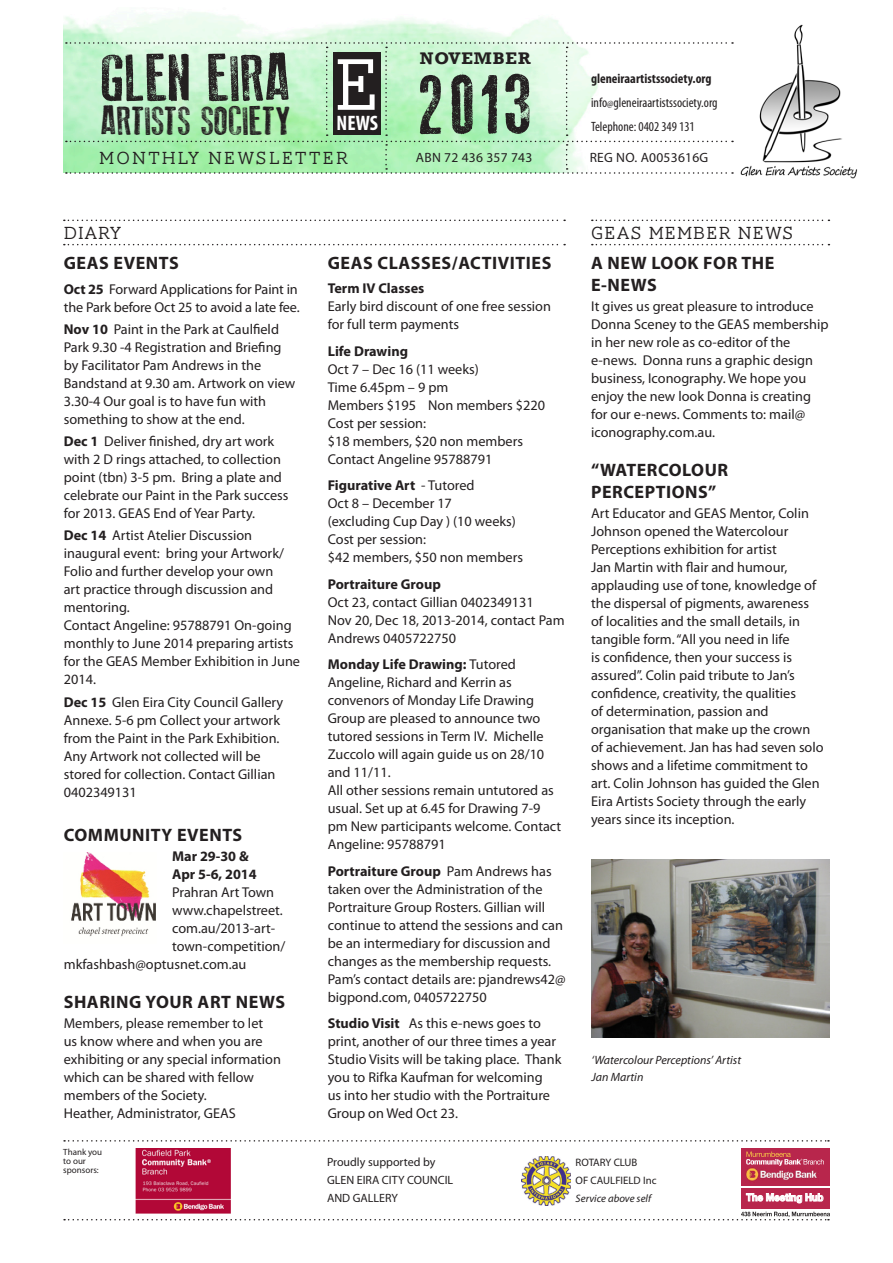
<style>
.page{position:relative;width:893px;height:1263px;background:#fff}
.page>*{position:absolute;margin:0;border:0;box-sizing:border-box;transform-origin:0 0}
.t1{font:87px "Old Press";color:#231f20}
.t2{font:300 75px "AW Conqueror Slab";color:#fff}
.t3{font:66.15px "Old Press";color:#231f20}
.t4{font:40.5px "Old Press";color:#231f20}
.t5{font:700 condensed 21px "Myriad Pro";color:#fff}
.t6{font:700 18px/21.6px "Myriad Pro";letter-spacing:.03em;color:#231f20}
.SECTION_HEADER{font:300 18px "AW Conqueror Slab";letter-spacing:.06em;color:#231f20}
.SECTION_HEADER-2{font:300 18px "AW Conqueror Slab";letter-spacing:.12em;color:#231f20}
.t7{font:700 17.25px "Rockwell";letter-spacing:.05em;color:#231f20}
.diary_body_text{font:14.25px/18px "Myriad Pro";color:#231f20}
.Body_text{font:14.25px/18px "Myriad Pro";color:#231f20}
.Diary_headers{font:14.25px/18px "Myriad Pro";color:#231f20}
.diary_body_text-2{font:700 14.25px "Myriad Pro";color:#231f20}
.Diary_headers-2{font:700 14.25px "Myriad Pro";color:#231f20}
.t8{font:condensed 13.5px "Myriad Pro";color:#231f20}
.t9{font:13.5px "Myriad Pro";letter-spacing:.02em;color:#231f20}
.t10{font:700 condensed 13.5px "Myriad Pro";color:#231f20}
.t11{font:12px/18px "Myriad Pro";color:#231f20}
.t12{font:italic 12px/16.5px "Myriad Pro";color:#231f20}
.t13{font:10.8px "Myriad Pro";color:#231f20}
.t14{font:italic 10.8px "Myriad Pro";color:#231f20}
.t15{font:700 10.35px "Helvetica Neue";color:#fff;scale:.91 1}
.diary_body_text-3{font:9px/9px "Myriad Pro";color:#231f20}
.s1{font-size:10.5px}
.s2{font-weight:700}
.s3{font-weight:400}
</style>
<div class="page">
<img style="left:64px;top:12px;width:510px;height:160px">
<div style="left:741px;top:1188px;width:89px;height:20px;background:#b8264c"></div>
<svg style="left:746px;top:1193px;width:77px;height:10px"></svg>
<div style="left:741px;top:1148px;width:88px;height:37px;background:#b8264c"></div>
<svg style="left:746px;top:1151px;width:78px;height:15px"></svg>
<img style="left:746px;top:1167px;width:71px;height:15px">
<img style="left:522px;top:1156px;width:49px;height:49px">
<svg style="left:64px;top:1140px;width:765px;height:1px"></svg>
<svg style="left:64px;top:1212px;width:766px;height:8px"></svg>
<svg style="left:66px;top:42px;width:667px;height:132px"></svg>
<img style="left:592px;top:860px;width:237px;height:178px">
<svg style="left:64px;top:244px;width:501px;height:1px"></svg>
<svg style="left:64px;top:220px;width:501px;height:1px"></svg>
<svg style="left:592px;top:244px;width:237px;height:1px"></svg>
<svg style="left:592px;top:220px;width:237px;height:1px"></svg>
<img style="left:740px;top:24px;width:118px;height:155px">
<img style="left:71px;top:852px;width:85px;height:85px">
<img style="left:135px;top:1148px;width:95px;height:65px">
<p class="t3" style="left:101px;top:41px;width:192px">GLEN EIRA</p>
<p class="t4" style="left:101px;top:98px;width:192px">ARTISTS SOCIETY</p>
<p class="t2" style="left:334px;top:45px;width:48px">E</p>
<p class="t5" style="left:336px;top:110px;width:43px">NEWS</p>
<p class="t7" style="left:420px;top:47px;width:112px">NOVEMBER</p>
<p class="t1" style="left:419px;top:55px;width:116px">2013</p>
<p class="t10" style="left:591px;top:70px;width:122px">gleneiraartistssociety.org</p>
<p class="t8" style="left:591px;top:94px;width:128px">info<span class="s1">@</span>gleneiraartistssociety.org</p>
<p class="t8" style="left:591px;top:118px;width:105px">Telephone: 0402 349 131</p>
<p class="SECTION_HEADER-2" style="left:99px;top:148px;width:251px">MONTHLY NEWSLETTER</p>
<p class="t9" style="left:416px;top:149px;width:118px">ABN 72 436 357 743</p>
<p class="t9" style="left:590px;top:149px;width:120px">REG NO. A0053616G</p>
<p class="SECTION_HEADER" style="left:64px;top:224px;width:59px">DIARY</p>
<p class="t6" style="left:64px;top:252px;width:117px">GEAS EVENTS</p>
<p class="Diary_headers" style="left:64px;top:280px;width:237px"><span class="s2">Oct 25</span> Forward Applications for Paint in the Park before Oct 25 to avoid a late fee.</p>
<p class="Diary_headers" style="left:64px;top:320px;width:233px"><span class="s2">Nov 10</span> Paint in the Park at Caulfield Park 9.30 -4 Registration and Briefing by Facilitator Pam Andrews in the Bandstand at 9.30 am. Artwork on view 3.30-4 Our goal is to have fun with something to show at the end.</p>
<p class="Diary_headers" style="left:64px;top:432px;width:226px"><span class="s2">Dec 1</span> Deliver finished, dry art work with 2 D rings attached, to collection point (tbn) 3-5 pm. Bring a plate and celebrate our Paint in the Park success for 2013. GEAS End of Year Party.</p>
<p class="Diary_headers" style="left:64px;top:526px;width:222px"><span class="s2">Dec 14</span> Artist Atelier Discussion inaugural event: bring your Artwork/<br>Folio and further develop your own art practice through discussion and mentoring.</p>
<p class="diary_body_text" style="left:64px;top:616px;width:238px">Contact Angeline: 95788791 On-going monthly to June 2014 preparing artists for the GEAS Member Exhibition in June<br>2014.</p>
<p class="Diary_headers" style="left:64px;top:693px;width:221px"><span class="s2">Dec 15</span> Glen Eira City Council Gallery<br>Annexe. 5-6 pm Collect your artwork from the Paint in the Park Exhibition.<br>Any Artwork not collected will be stored for collection. Contact Gillian<br>0402349131</p>
<p class="t6" style="left:64px;top:823px;width:180px">COMMUNITY EVENTS</p>
<p class="diary_body_text-2" style="left:172px;top:846px;width:78px">Mar 29-30 &amp;</p>
<p class="diary_body_text-2" style="left:172px;top:864px;width:86px">Apr 5-6, 2014</p>
<p class="Body_text" style="left:172px;top:883px;width:104px">Prahran Art Town</p>
<p class="Body_text" style="left:172px;top:901px;width:115px">www.chapelstreet. com.au/2013-art&shy;town-competition/</p>
<p class="Body_text" style="left:64px;top:955px;width:184px">mkfashbash@optusnet.com.au</p>
<p class="t6" style="left:64px;top:991px;width:223px">SHARING YOUR ART NEWS</p>
<p class="Body_text" style="left:64px;top:1014px;width:219px">Members, please remember to let<br>us know where and when you are exhibiting or any special information which can be shared with fellow members of the Society.</p>
<p class="Body_text" style="left:64px;top:1104px;width:173px">Heather, Administrator, GEAS</p>
<p class="t6" style="left:328px;top:251px;width:225px">GEAS CLASSES/ACTIVITIES</p>
<p class="Diary_headers-2" style="left:328px;top:279px;width:98px">Term IV Classes</p>
<p class="diary_body_text" style="left:328px;top:297px;width:225px">Early bird discount of one free session for full term payments</p>
<p class="diary_body_text-2" style="left:328px;top:342px;width:82px">Life Drawing</p>
<p class="diary_body_text" style="left:328px;top:360px;width:153px">Oct 7 – Dec 16 (11 weeks)</p>
<p class="diary_body_text" style="left:328px;top:378px;width:122px">Time 6.45pm – 9 pm</p>
<p class="diary_body_text" style="left:328px;top:396px;width:219px">Members $195 Non members $220</p>
<p class="diary_body_text" style="left:328px;top:414px;width:100px">Cost per session:</p>
<p class="diary_body_text" style="left:328px;top:432px;width:197px">$18 members, $20 non members</p>
<p class="diary_body_text" style="left:328px;top:450px;width:166px">Contact Angeline 95788791</p>
<p class="diary_body_text-2" style="left:328px;top:476px;width:148px">Figurative Art <span class="s3">- Tutored</span></p>
<p class="diary_body_text" style="left:328px;top:494px;width:126px">Oct 8 – December 17</p>
<p class="diary_body_text" style="left:328px;top:512px;width:190px">(excluding Cup Day ) (10 weeks)</p>
<p class="diary_body_text" style="left:328px;top:530px;width:100px">Cost per session:</p>
<p class="diary_body_text" style="left:328px;top:548px;width:197px">$42 members, $50 non members</p>
<p class="diary_body_text-2" style="left:328px;top:575px;width:115px">Portraiture Group</p>
<p class="diary_body_text" style="left:328px;top:593px;width:208px">Oct 23, contact Gillian 0402349131</p>
<p class="diary_body_text" style="left:328px;top:611px;width:238px">Nov 20, Dec 18, 2013-2014, contact Pam<br>Andrews 0405722750</p>
<p class="diary_body_text-2" style="left:328px;top:655px;width:190px">Monday Life Drawing: <span class="s3">Tutored</span></p>
<p class="diary_body_text" style="left:328px;top:673px;width:218px">Angeline, Richard and Kerrin as convenors of Monday Life Drawing<br>Group are pleased to announce two tutored sessions in Term IV. Michelle<br>Zuccolo will again guide us on 28/10 and 11/11.</p>
<p class="diary_body_text" style="left:328px;top:781px;width:235px">All other sessions remain untutored as usual. Set up at 6.45 for Drawing 7-9 pm New participants welcome. Contact Angeline: 95788791</p>
<p class="diary_body_text" style="left:328px;top:862px;width:239px"><span class="s2">Portraiture Group</span> Pam Andrews has taken over the Administration of the Portraiture Group Rosters. Gillian will continue to attend the sessions and can be an intermediary for discussion and changes as the membership requests.<br>Pam’s contact details are: pjandrews42@ bigpond.com, 0405722750</p>
<p class="diary_body_text" style="left:328px;top:1014px;width:235px"><span class="s2">Studio Visit</span> As this e-news goes to print, another of our three times a year Studio Visits will be taking place. Thank you to Rifka Kaufman for welcoming<br>us into her studio with the Portraiture Group on Wed Oct 23.</p>
<p class="SECTION_HEADER" style="left:591px;top:224px;width:204px">GEAS MEMBER NEWS</p>
<p class="t6" style="left:591px;top:252px;width:185px">A NEW LOOK FOR THE<br>E-NEWS</p>
<p class="Body_text" style="left:591px;top:297px;width:239px">It gives us great pleasure to introduce Donna Sceney to the GEAS membership in her new role as co-editor of the e-news. Donna runs a graphic design business, Iconography. We hope you enjoy the new look Donna is creating for our e-news. Comments to: mail@ iconography.com.au.</p>
<p class="t6" style="left:591px;top:459px;width:139px">“WATERCOLOUR<br>PERCEPTIONS”</p>
<p class="Body_text" style="left:591px;top:504px;width:234px">Art Educator and GEAS Mentor, Colin Johnson opened the Watercolour Perceptions exhibition for artist<br>Jan Martin with flair and humour, applauding use of tone, knowledge of the dispersal of pigments, awareness of localities and the small details, in tangible form. “All you need in life<br>is confidence, then your success is assured”. Colin paid tribute to Jan’s confidence, creativity, the qualities<br>of determination, passion and organisation that make up the crown of achievement. Jan has had seven solo shows and a lifetime commitment to art. Colin Johnson has guided the Glen Eira Artists Society through the early years since its inception.</p>
<p class="t12" style="left:592px;top:1051px;width:151px">‘Watercolour Perceptions’ Artist<br>Jan Martin</p>
<p class="diary_body_text-3" style="left:63px;top:1147px;width:40px">Thank you</p>
<p class="diary_body_text-3" style="left:63px;top:1156px;width:37px">to our sponsors:</p>
<p class="t13" style="left:576px;top:1156px;width:63px">ROTARY CLUB</p>
<p class="t13" style="left:576px;top:1174px;width:82px">OF CAULFIELD Inc</p>
<p class="t14" style="left:576px;top:1191px;width:77px">Service above self</p>
<p class="t11" style="left:327px;top:1153px;width:128px">Proudly supported by<br>GLEN EIRA CITY COUNCIL</p>
<p class="t11" style="left:327px;top:1189px;width:72px">AND GALLERY</p>
<p class="t15" style="left:746px;top:1191px;width:86px">The Meeting Hub</p>
</div>
